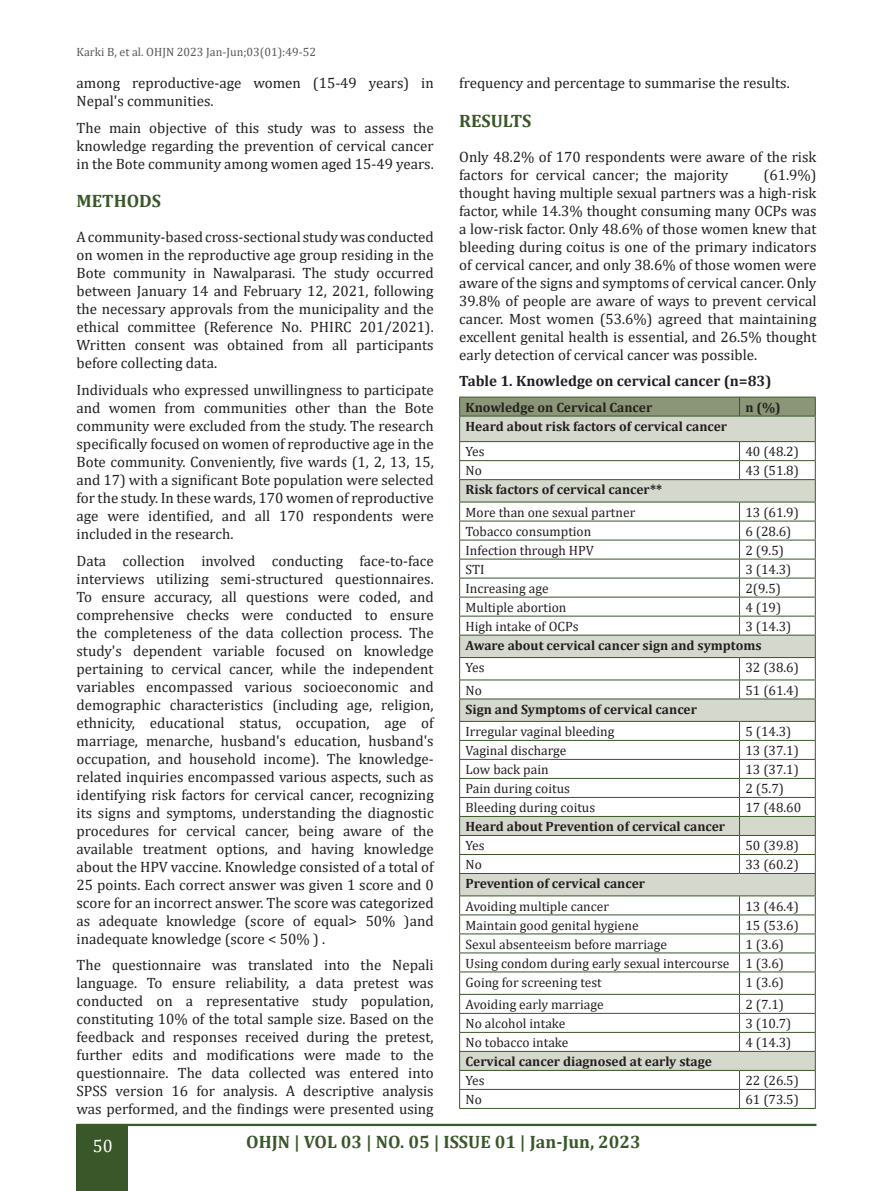
<style>
.page{position:relative;width:893px;height:1191px;background:#fff}
.page>*{position:absolute;margin:0;border:0;box-sizing:border-box;transform-origin:0 0}
.t1{font:700 18px "Cambria";color:#395728}
.t2{font:18px "Cambria";color:#fff}
.t3{font:15px/18px "Cambria";color:#231f20;text-align:justify}
.t4{font:700 15px "Cambria";color:#231f20}
.t5{font:13.5px/19px "Cambria";color:#231f20;text-align:justify}
.t6{font:700 13.5px "Cambria";color:#231f20}
.t7{font:12px "Cambria";color:#57585a}
</style>
<div class="page">
<hr style="left:77px;top:1123px;width:739px;height:3px;background:#395728">
<div style="left:77px;top:1123px;width:51px;height:68px;background:#395728"></div>
<svg style="left:459px;top:397px;width:357px;height:711px"></svg>
<hr style="left:459px;top:1108px;width:280px;height:1px;background:#395728">
<hr style="left:739px;top:1108px;width:77px;height:1px;background:#395728">
<p class="t7" style="left:77px;top:45px;width:241px">Karki B, et al. OHJN 2023 Jan-Jun;03(01):49-52</p>
<p class="t3" style="left:77px;top:74px;width:359px">among reproductive-age women (15-49 years) in<br>Nepal's communities.</p>
<p class="t3" style="left:77px;top:118px;width:359px">The main objective of this study was to assess the knowledge regarding the prevention of cervical cancer in the Bote community among women aged 15-49 years.</p>
<p class="t1" style="left:77px;top:190px;width:86px">METHODS</p>
<p class="t3" style="left:77px;top:228px;width:359px">A community-based cross-sectional study was conducted on women in the reproductive age group residing in the Bote community in Nawalparasi. The study occurred between January 14 and February 12, 2021, following the necessary approvals from the municipality and the ethical committee (Reference No. PHIRC 201/2021).<br>Written consent was obtained from all participants before collecting data.</p>
<p class="t3" style="left:77px;top:380px;width:359px">Individuals who expressed unwillingness to participate and women from communities other than the Bote community were excluded from the study. The research specifically focused on women of reproductive age in the Bote community. Conveniently, five wards (1, 2, 13, 15, and 17) with a significant Bote population were selected for the study. In these wards, 170 women of reproductive age were identified, and all 170 respondents were included in the research.</p>
<p class="t3" style="left:77px;top:551px;width:359px">Data collection involved conducting face-to-face interviews utilizing semi-structured questionnaires.<br>To ensure accuracy, all questions were coded, and comprehensive checks were conducted to ensure the completeness of the data collection process. The study's dependent variable focused on knowledge pertaining to cervical cancer, while the independent variables encompassed various socioeconomic and demographic characteristics (including age, religion, ethnicity, educational status, occupation, age of marriage, menarche, husband's education, husband's occupation, and household income). The knowledge&shy;related inquiries encompassed various aspects, such as identifying risk factors for cervical cancer, recognizing its signs and symptoms, understanding the diagnostic procedures for cervical cancer, being aware of the available treatment options, and having knowledge about the HPV vaccine. Knowledge consisted of a total of 25 points. Each correct answer was given 1 score and 0 score for an incorrect answer. The score was categorized as adequate knowledge (score of equal&gt; 50% )and inadequate knowledge (score &lt; 50% ) .</p>
<p class="t3" style="left:77px;top:955px;width:359px">The questionnaire was translated into the Nepali language. To ensure reliability, a data pretest was conducted on a representative study population, constituting 10% of the total sample size. Based on the feedback and responses received during the pretest, further edits and modifications were made to the questionnaire. The data collected was entered into SPSS version 16 for analysis. A descriptive analysis was performed, and the findings were presented using</p>
<p class="t3" style="left:459px;top:74px;width:332px">frequency and percentage to summarise the results.</p>
<p class="t1" style="left:459px;top:110px;width:73px">RESULTS</p>
<p class="t3" style="left:459px;top:147px;width:359px">Only 48.2% of 170 respondents were aware of the risk factors for cervical cancer; the majority</p>
<p class="t3" style="left:459px;top:165px;width:359px;text-indent:304px">(61.9%) thought having multiple sexual partners was a high-risk factor, while 14.3% thought consuming many OCPs was a low-risk factor. Only 48.6% of those women knew that bleeding during coitus is one of the primary indicators of cervical cancer, and only 38.6% of those women were aware of the signs and symptoms of cervical cancer. Only 39.8% of people are aware of ways to prevent cervical cancer. Most women (53.6%) agreed that maintaining excellent genital health is essential, and 26.5% thought early detection of cervical cancer was possible.</p>
<p class="t4" style="left:459px;top:372px;width:314px">Table 1. Knowledge on cervical cancer (n=83)</p>
<p class="t6" style="left:466px;top:399px;width:188px">Knowledge on Cervical Cancer</p>
<p class="t6" style="left:745px;top:399px;width:37px">n (%)</p>
<p class="t6" style="left:466px;top:418px;width:263px">Heard about risk factors of cervical cancer</p>
<p class="t5" style="left:466px;top:442px;width:20px">Yes</p>
<p class="t5" style="left:745px;top:442px;width:55px">40 (48.2)</p>
<p class="t5" style="left:466px;top:461px;width:18px">No</p>
<p class="t5" style="left:745px;top:461px;width:55px">43 (51.8)</p>
<p class="t6" style="left:466px;top:481px;width:198px">Risk factors of cervical cancer**</p>
<p class="t5" style="left:466px;top:502px;width:171px">More than one sexual partner</p>
<p class="t5" style="left:745px;top:502px;width:55px">13 (61.9)</p>
<p class="t5" style="left:466px;top:521px;width:127px">Tobacco consumption</p>
<p class="t5" style="left:745px;top:521px;width:47px">6 (28.6)</p>
<p class="t5" style="left:466px;top:540px;width:130px">Infection through HPV</p>
<p class="t5" style="left:745px;top:540px;width:40px">2 (9.5)</p>
<p class="t5" style="left:466px;top:559px;width:20px">STI</p>
<p class="t5" style="left:745px;top:559px;width:47px">3 (14.3)</p>
<p class="t5" style="left:466px;top:578px;width:85px">Increasing age</p>
<p class="t5" style="left:745px;top:578px;width:37px">2(9.5)</p>
<p class="t5" style="left:466px;top:597px;width:102px">Multiple abortion</p>
<p class="t5" style="left:745px;top:597px;width:37px">4 (19)</p>
<p class="t5" style="left:466px;top:616px;width:114px">High intake of OCPs</p>
<p class="t5" style="left:745px;top:616px;width:47px">3 (14.3)</p>
<p class="t6" style="left:466px;top:637px;width:298px">Aware about cervical cancer sign and symptoms</p>
<p class="t5" style="left:466px;top:658px;width:20px">Yes</p>
<p class="t5" style="left:745px;top:658px;width:55px">32 (38.6)</p>
<p class="t5" style="left:466px;top:680px;width:18px">No</p>
<p class="t5" style="left:745px;top:680px;width:55px">51 (61.4)</p>
<p class="t6" style="left:466px;top:701px;width:233px">Sign and Symptoms of cervical cancer</p>
<p class="t5" style="left:466px;top:721px;width:150px">Irregular vaginal bleeding</p>
<p class="t5" style="left:745px;top:721px;width:47px">5 (14.3)</p>
<p class="t5" style="left:466px;top:740px;width:102px">Vaginal discharge</p>
<p class="t5" style="left:745px;top:740px;width:55px">13 (37.1)</p>
<p class="t5" style="left:466px;top:759px;width:85px">Low back pain</p>
<p class="t5" style="left:745px;top:759px;width:55px">13 (37.1)</p>
<p class="t5" style="left:466px;top:778px;width:106px">Pain during coitus</p>
<p class="t5" style="left:745px;top:778px;width:40px">2 (5.7)</p>
<p class="t5" style="left:466px;top:797px;width:131px">Bleeding during coitus</p>
<p class="t5" style="left:745px;top:797px;width:57px">17 (48.60</p>
<p class="t6" style="left:466px;top:818px;width:261px">Heard about Prevention of cervical cancer</p>
<p class="t5" style="left:466px;top:835px;width:20px">Yes</p>
<p class="t5" style="left:745px;top:835px;width:55px">50 (39.8)</p>
<p class="t5" style="left:466px;top:854px;width:18px">No</p>
<p class="t5" style="left:745px;top:854px;width:55px">33 (60.2)</p>
<p class="t6" style="left:466px;top:875px;width:181px">Prevention of cervical cancer</p>
<p class="t5" style="left:466px;top:896px;width:145px">Avoiding multiple cancer</p>
<p class="t5" style="left:745px;top:896px;width:55px">13 (46.4)</p>
<p class="t5" style="left:466px;top:915px;width:174px">Maintain good genital hygiene</p>
<p class="t5" style="left:745px;top:915px;width:55px">15 (53.6)</p>
<p class="t5" style="left:466px;top:934px;width:203px">Sexul absenteeism before marriage</p>
<p class="t5" style="left:466px;top:934px;width:320px;text-indent:280px">1 (3.6)<br>Using condom during early sexual intercourse 1 (3.6)<br>Going for screening test</p>
<p class="t5" style="left:745px;top:972px;width:40px">1 (3.6)</p>
<p class="t5" style="left:466px;top:994px;width:140px">Avoiding early marriage</p>
<p class="t5" style="left:745px;top:994px;width:40px">2 (7.1)</p>
<p class="t5" style="left:466px;top:1013px;width:101px">No alcohol intake</p>
<p class="t5" style="left:745px;top:1013px;width:47px">3 (10.7)</p>
<p class="t5" style="left:466px;top:1032px;width:104px">No tobacco intake</p>
<p class="t5" style="left:745px;top:1032px;width:47px">4 (14.3)</p>
<p class="t6" style="left:466px;top:1053px;width:248px">Cervical cancer diagnosed at early stage</p>
<p class="t5" style="left:466px;top:1070px;width:20px">Yes</p>
<p class="t5" style="left:745px;top:1070px;width:55px">22 (26.5)</p>
<p class="t5" style="left:466px;top:1089px;width:18px">No</p>
<p class="t5" style="left:745px;top:1089px;width:55px">61 (73.5)</p>
<p class="t2" style="left:93px;top:1135px;width:21px">50</p>
<p class="t1" style="left:246px;top:1130px;width:396px">OHJN | VOL 03 | NO. 05 | ISSUE 01 | Jan-Jun, 2023</p>
</div>
